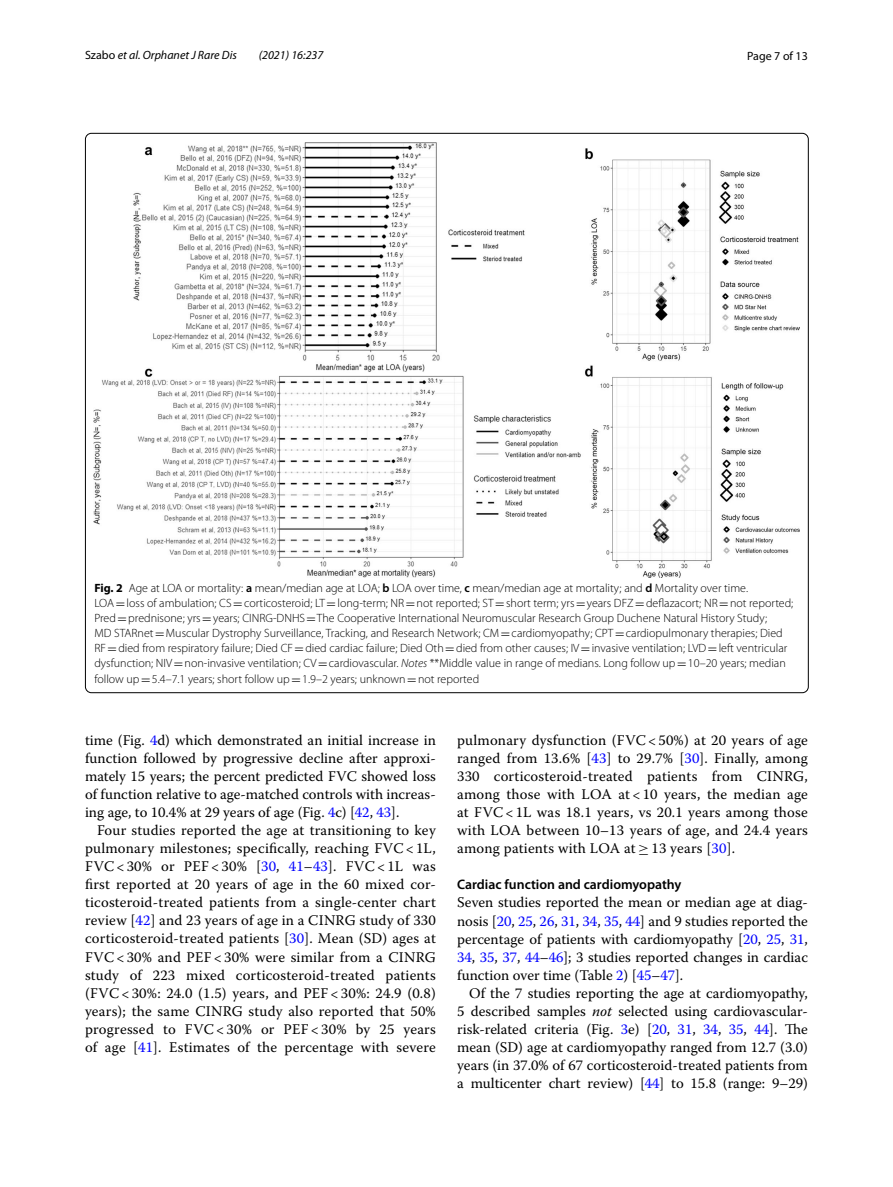
<style>
.page{position:relative;width:893px;height:1187px;background:#fff}
.page>*{position:absolute;margin:0;border:0;box-sizing:border-box;transform-origin:0 0}
.t1{font:14.7px/18px "Warnock Pro";letter-spacing:.005em;color:#000;text-align:justify}
.t2{font:600 13.8px "Myriad Pro";color:#000}
.t3{font:300 12px/15px "Myriad Pro";color:#000}
.t4{font:italic 12px "Myriad Pro";color:#000}
.t5{font:12px "Myriad Pro";color:#000}
.s1{font-style:normal}
.s2{font-weight:700}
.s3{font-weight:600}
.s4{font-family:"MTSY";font-weight:400}
.s5{font-style:italic}
.s6{color:#00f}
.s7{font-family:"MTSY"}
</style>
<div class="page">
<img style="left:94px;top:142px;width:706px;height:435px">
<p class="t4" style="left:85px;top:48px;width:153px"><span class="s1">Szabo</span> et al. Orphanet J Rare Dis</p>
<p class="t4" style="left:259px;top:48px;width:66px">(2021) 16:237</p>
<p class="t5" style="left:747px;top:48px;width:62px">Page 7 of 13</p>
<p class="t3" style="left:94px;top:581px;width:700px"><span class="s2">Fig. 2</span> Age at LOA or mortality: <span class="s3">a</span> mean/median age at LOA; <span class="s3">b</span> LOA over time, <span class="s3">c</span> mean/median age at mortality; and <span class="s3">d</span> Mortality over time.<br>LOA<span class="s4">=</span>loss of ambulation; CS<span class="s4">=</span>corticosteroid; LT<span class="s4">=</span>long-term; NR<span class="s4">=</span>not reported; ST<span class="s4">=</span>short term; yrs<span class="s4">=</span>years DFZ<span class="s4">=</span>deflazacort; NR<span class="s4">=</span>not reported; Pred<span class="s4">=</span>prednisone; yrs<span class="s4">=</span>years; CINRG-DNHS<span class="s4">=</span>The Cooperative International Neuromuscular Research Group Duchene Natural History Study;<br>MD STARnet<span class="s4">=</span>Muscular Dystrophy Surveillance, Tracking, and Research Network; CM<span class="s4">=</span>cardiomyopathy; CPT<span class="s4">=</span>cardiopulmonary therapies; Died RF<span class="s4">=</span>died from respiratory failure; Died CF<span class="s4">=</span>died cardiac failure; Died Oth<span class="s4">=</span>died from other causes; IV<span class="s4">=</span>invasive ventilation; LVD<span class="s4">=</span>left ventricular dysfunction; NIV<span class="s4">=</span>non-invasive ventilation; CV<span class="s4">=</span>cardiovascular. <span class="s5">Notes</span> **Middle value in range of medians. Long follow up<span class="s4">=</span>10–20 years; median follow up<span class="s4">=</span>5.4–7.1 years; short follow up<span class="s4">=</span>1.9–2 years; unknown<span class="s4">=</span>not reported</p>
<p class="t1" style="left:85px;top:731px;width:352px">time (Fig. <span class="s6">4</span>d) which demonstrated an initial increase in function followed by progressive decline after approxi&shy;mately 15 years; the percent predicted FVC showed loss of function relative to age-matched controls with increas&shy;ing age, to 10.4% at 29 years of age (Fig. <span class="s6">4</span>c) [<span class="s6">42</span>, <span class="s6">43</span>].</p>
<p class="t1" style="left:85px;top:821px;width:352px;text-indent:12px">Four studies reported the age at transitioning to key pulmonary milestones; specifically, reaching FVC&lt; 1L, FVC&lt; 30% or PEF &lt; 30% [<span class="s6">30</span>, <span class="s6">41</span>–<span class="s6">43</span>]. FVC&lt; 1L was first reported at 20 years of age in the 60 mixed cor&shy;ticosteroid-treated patients from a single-center chart review [<span class="s6">42</span>] and 23 years of age in a CINRG study of 330 corticosteroid-treated patients [<span class="s6">30</span>]. Mean (SD) ages at FVC&lt; 30% and PEF &lt; 30% were similar from a CINRG study of 223 mixed corticosteroid-treated patients (FVC&lt; 30%: 24.0 (1.5) years, and PEF &lt; 30%: 24.9 (0.8) years); the same CINRG study also reported that 50% progressed to FVC&lt; 30% or PEF &lt; 30% by 25 years of age [<span class="s6">41</span>]. Estimates of the percentage with severe</p>
<p class="t1" style="left:457px;top:731px;width:352px">pulmonary dysfunction (FVC&lt; 50%) at 20 years of age ranged from 13.6% [<span class="s6">43</span>] to 29.7% [<span class="s6">30</span>]. Finally, among 330 corticosteroid-treated patients from CINRG, among those with LOA at &lt; 10 years, the median age at FVC&lt; 1L was 18.1 years, vs 20.1 years among those with LOA between 10–13 years of age, and 24.4 years among patients with LOA at <span class="s7">≥</span> 13 years [<span class="s6">30</span>].</p>
<p class="t2" style="left:457px;top:876px;width:226px">Cardiac function and cardiomyopathy</p>
<p class="t1" style="left:457px;top:893px;width:352px">Seven studies reported the mean or median age at diag&shy;nosis [<span class="s6">20</span>, <span class="s6">25</span>, <span class="s6">26</span>, <span class="s6">31</span>, <span class="s6">34</span>, <span class="s6">35</span>, <span class="s6">44</span>] and 9 studies reported the percentage of patients with cardiomyopathy [<span class="s6">20</span>, <span class="s6">25</span>, <span class="s6">31</span>, <span class="s6">34</span>, <span class="s6">35</span>, <span class="s6">37</span>, <span class="s6">44</span>–<span class="s6">46</span>]; 3 studies reported changes in cardiac function over time (Table <span class="s6">2</span>) [<span class="s6">45</span>–<span class="s6">47</span>].</p>
<p class="t1" style="left:457px;top:983px;width:352px;text-indent:12px">Of the 7 studies reporting the age at cardiomyopathy, 5 described samples <span class="s5">not</span> selected using cardiovascular&shy;risk-related criteria (Fig. <span class="s6">3</span>e) [<span class="s6">20</span>, <span class="s6">31</span>, <span class="s6">34</span>, <span class="s6">35</span>, <span class="s6">44</span>]. The mean (SD) age at cardiomyopathy ranged from 12.7 (3.0) years (in 37.0% of 67 corticosteroid-treated patients from a multicenter chart review) [<span class="s6">44</span>] to 15.8 (range: 9–29)</p>
</div>
